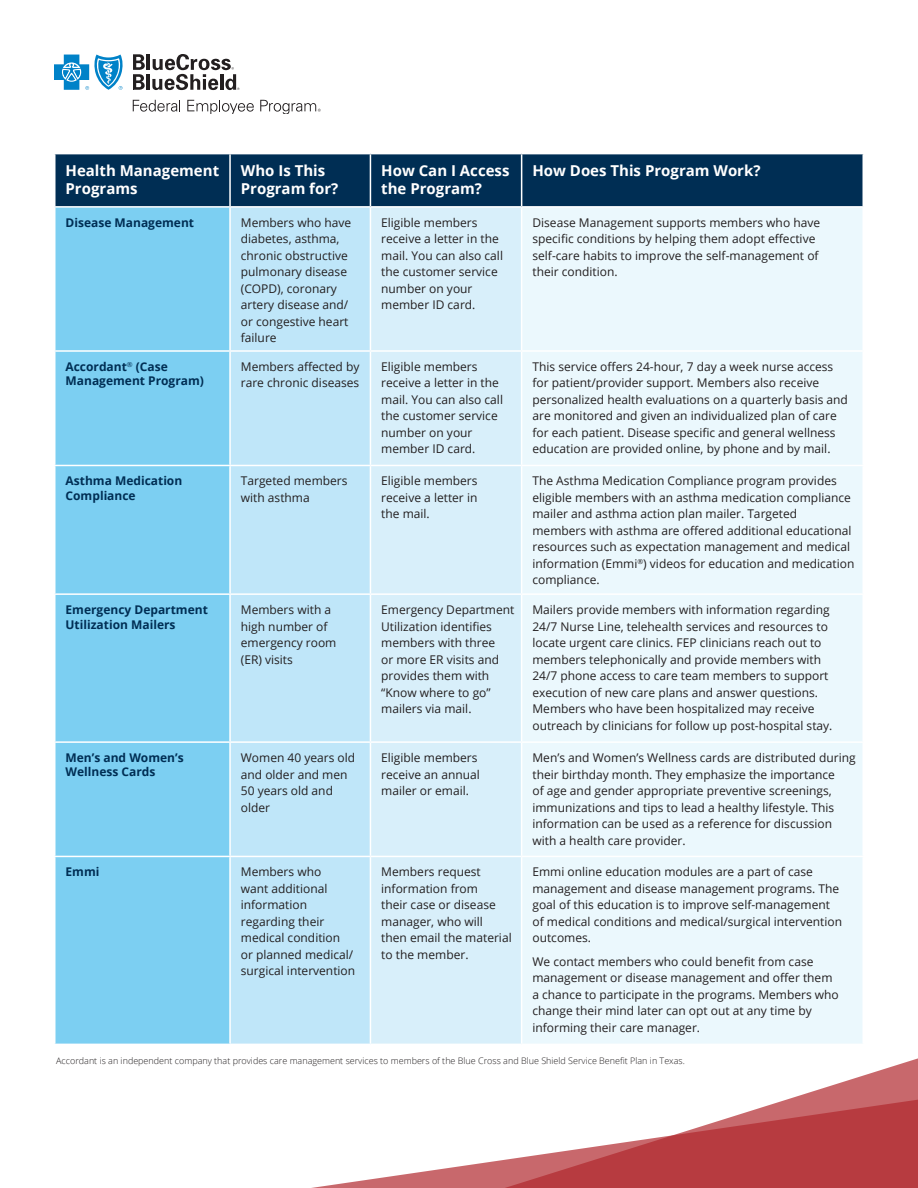
<style>
.page{position:relative;width:918px;height:1188px;background:#fff}
.page>*{position:absolute;margin:0;border:0;box-sizing:border-box;transform-origin:0 0}
.t1{font:700 15px/18px "Open Sans";color:#fff}
.t2{font:12px/16.5px "Open Sans";color:#231f20}
.t3{font:700 12px/14.4px "Open Sans";color:#002e54}
.t4{font:300 9px "Open Sans";color:#231f20}
</style>
<div class="page">
<div style="left:56px;top:154px;width:806px;height:52px;background:#002e54"></div>
<div style="left:56px;top:208px;width:173px;height:836px;background:#7ccff2"></div>
<div style="left:231px;top:208px;width:139px;height:836px;background:#bfe6f9"></div>
<div style="left:371px;top:208px;width:150px;height:836px;background:#d8effa"></div>
<div style="left:522px;top:208px;width:340px;height:768px;background:#ebf8fd"></div>
<hr style="left:54px;top:350px;width:176px;height:2px;background:#fff">
<hr style="left:230px;top:350px;width:140px;height:2px;background:#fff">
<hr style="left:370px;top:350px;width:152px;height:2px;background:#fff">
<hr style="left:522px;top:350px;width:342px;height:2px;background:#fff">
<hr style="left:54px;top:465px;width:176px;height:1px;background:#fff">
<hr style="left:230px;top:465px;width:140px;height:1px;background:#fff">
<hr style="left:370px;top:465px;width:152px;height:1px;background:#fff">
<hr style="left:522px;top:465px;width:342px;height:1px;background:#fff">
<hr style="left:54px;top:593px;width:176px;height:2px;background:#fff">
<hr style="left:230px;top:593px;width:140px;height:2px;background:#fff">
<hr style="left:370px;top:593px;width:152px;height:2px;background:#fff">
<hr style="left:522px;top:593px;width:342px;height:2px;background:#fff">
<hr style="left:54px;top:741px;width:176px;height:2px;background:#fff">
<hr style="left:230px;top:741px;width:140px;height:2px;background:#fff">
<hr style="left:370px;top:741px;width:152px;height:2px;background:#fff">
<hr style="left:522px;top:741px;width:342px;height:2px;background:#fff">
<hr style="left:54px;top:856px;width:176px;height:1px;background:#fff">
<hr style="left:230px;top:856px;width:140px;height:1px;background:#fff">
<hr style="left:370px;top:856px;width:152px;height:1px;background:#fff">
<hr style="left:522px;top:856px;width:342px;height:1px;background:#fff">
<hr style="left:229px;top:154px;width:2px;height:52px;background:#fff">
<hr style="left:370px;top:154px;width:1px;height:52px;background:#fff">
<hr style="left:521px;top:154px;width:1px;height:52px;background:#fff">
<hr style="left:147px;top:54px;width:3px;height:16px;background:#231f20">
<svg style="left:133px;top:54px;width:12px;height:36px"></svg>
<hr style="left:147px;top:74px;width:3px;height:16px;background:#231f20">
<svg style="left:133px;top:100px;width:47px;height:12px"></svg>
<svg style="left:187px;top:100px;width:67px;height:14px"></svg>
<svg style="left:152px;top:54px;width:88px;height:36px"></svg>
<svg style="left:260px;top:100px;width:61px;height:14px"></svg>
<svg style="left:54px;top:55px;width:69px;height:35px"></svg>
<svg style="left:393px;top:976px;width:525px;height:112px"></svg>
<svg style="left:311px;top:1088px;width:607px;height:100px"></svg>
<p class="t1" style="left:66px;top:161px;width:155px">Health Management<br>Programs</p>
<p class="t1" style="left:241px;top:161px;width:99px">Who Is This<br>Program for?</p>
<p class="t1" style="left:381px;top:161px;width:130px">How Can I Access the Program?</p>
<p class="t1" style="left:532px;top:161px;width:230px">How Does This Program Work?</p>
<p class="t3" style="left:66px;top:215px;width:130px">Disease Management</p>
<p class="t2" style="left:241px;top:214px;width:112px">Members who have diabetes, asthma, chronic obstructive pulmonary disease (COPD), coronary artery disease and/ or congestive heart failure</p>
<p class="t2" style="left:381px;top:214px;width:123px">Eligible members receive a letter in the mail. You can also call the customer service number on your member ID card.</p>
<p class="t2" style="left:532px;top:214px;width:289px">Disease Management supports members who have specific conditions by helping them adopt effective self-care habits to improve the self-management of their condition.</p>
<p class="t3" style="left:66px;top:359px;width:140px">Accordant<sup>®</sup> (Case<br>Management Program)</p>
<p class="t2" style="left:241px;top:358px;width:120px">Members affected by rare chronic diseases</p>
<p class="t2" style="left:381px;top:358px;width:123px">Eligible members receive a letter in the mail. You can also call the customer service number on your member ID card.</p>
<p class="t2" style="left:532px;top:358px;width:317px">This service offers 24-hour, 7 day a week nurse access for patient/provider support. Members also receive personalized health evaluations on a quarterly basis and are monitored and given an individualized plan of care for each patient. Disease specific and general wellness education are provided online, by phone and by mail.</p>
<p class="t3" style="left:66px;top:474px;width:118px">Asthma Medication<br>Compliance</p>
<p class="t2" style="left:241px;top:473px;width:108px">Targeted members with asthma</p>
<p class="t2" style="left:381px;top:473px;width:98px;text-align:justify">Eligible members receive a letter in the mail.</p>
<p class="t2" style="left:532px;top:473px;width:324px">The Asthma Medication Compliance program provides eligible members with an asthma medication compliance mailer and asthma action plan mailer. Targeted<br>members with asthma are offered additional educational resources such as expectation management and medical information (Emmi<sup>®</sup>) videos for education and medication compliance.</p>
<p class="t3" style="left:66px;top:602px;width:144px">Emergency Department<br>Utilization Mailers</p>
<p class="t2" style="left:241px;top:601px;width:97px">Members with a high number of emergency room (ER) visits</p>
<p class="t2" style="left:381px;top:601px;width:135px">Emergency Department<br>Utilization identifies members with three<br>or more ER visits and provides them with “Know where to go” mailers via mail.</p>
<p class="t2" style="left:532px;top:601px;width:302px">Mailers provide members with information regarding 24/7 Nurse Line, telehealth services and resources to locate urgent care clinics. FEP clinicians reach out to members telephonically and provide members with 24/7 phone access to care team members to support execution of new care plans and answer questions.<br>Members who have been hospitalized may receive outreach by clinicians for follow up post-hospital stay.</p>
<p class="t3" style="left:66px;top:750px;width:120px">Men’s and Women’s<br>Wellness Cards</p>
<p class="t2" style="left:241px;top:749px;width:116px">Women 40 years old and older and men<br>50 years old and older</p>
<p class="t2" style="left:381px;top:749px;width:100px">Eligible members receive an annual mailer or email.</p>
<p class="t2" style="left:532px;top:749px;width:325px">Men’s and Women’s Wellness cards are distributed during their birthday month. They emphasize the importance<br>of age and gender appropriate preventive screenings, immunizations and tips to lead a healthy lifestyle. This information can be used as a reference for discussion with a health care provider.</p>
<p class="t3" style="left:66px;top:865px;width:35px">Emmi</p>
<p class="t2" style="left:241px;top:864px;width:116px">Members who<br>want additional information regarding their medical condition or planned medical/ surgical intervention</p>
<p class="t2" style="left:381px;top:864px;width:132px">Members request information from<br>their case or disease manager, who will<br>then email the material to the member.</p>
<p class="t2" style="left:532px;top:864px;width:311px">Emmi online education modules are a part of case management and disease management programs. The goal of this education is to improve self-management of medical conditions and medical/surgical intervention outcomes.</p>
<p class="t2" style="left:532px;top:953px;width:308px">We contact members who could benefit from case management or disease management and offer them a chance to participate in the programs. Members who change their mind later can opt out at any time by informing their care manager.</p>
<p class="t4" style="left:56px;top:1054px;width:630px">Accordant is an independent company that provides care management services to members of the Blue Cross and Blue Shield Service Benefit Plan in Texas.</p>
</div>
